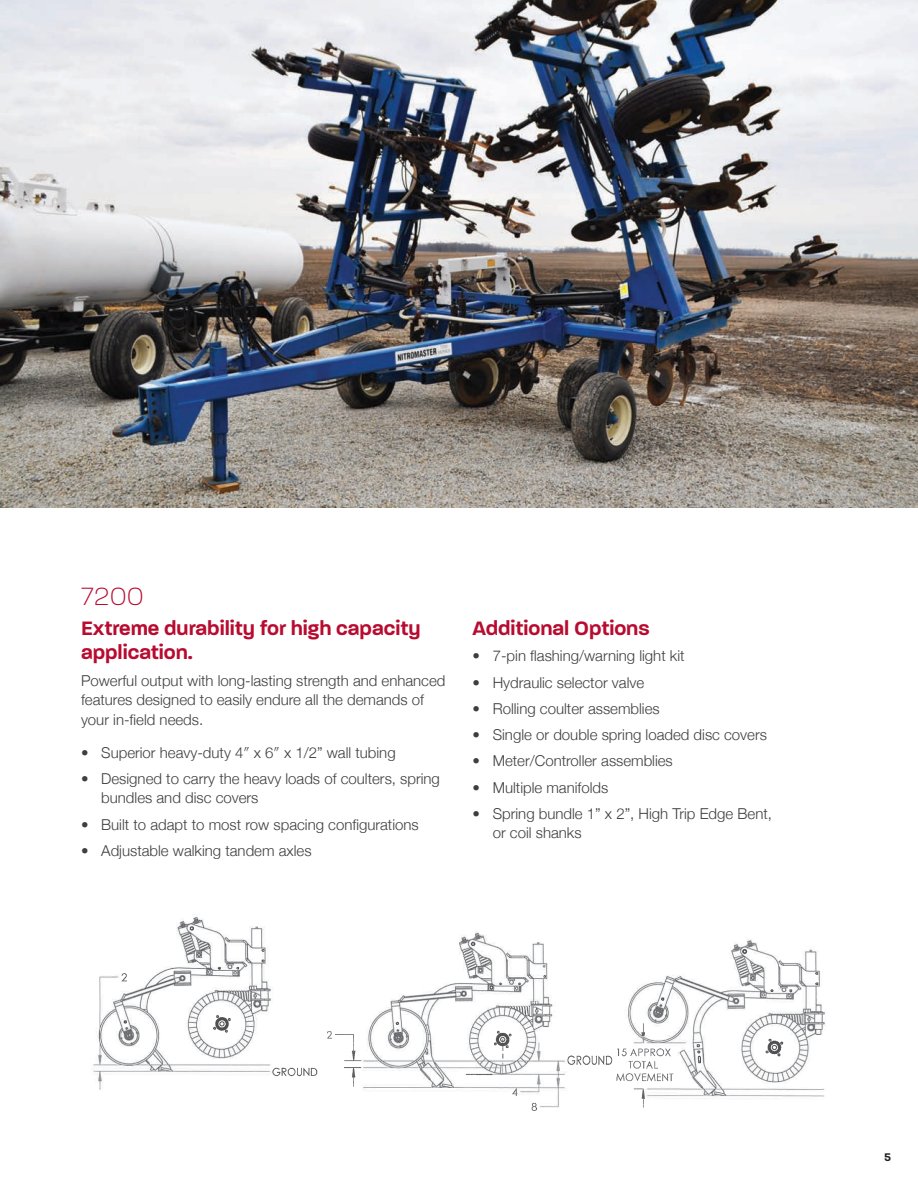
<style>
.page{position:relative;width:918px;height:1188px;background:#fff}
.page>*{position:absolute;margin:0;border:0;box-sizing:border-box;transform-origin:0 0}
.t1{font:200 27px "Paralucent";color:#b80b30}
.t2{font:600 21px/24px "Paralucent";color:#b80b30}
.t3{font:300 15px/19.5px "Helvetica Neue";color:#3e3e3f}
.t4{font:600 12px "Paralucent";color:#231f20}
</style>
<div class="page">
<img style="left:0;top:0;width:918px;height:507px">
<img style="left:93px;top:992px;width:732px;height:116px">
<img style="left:765px;top:1037px;width:20px;height:22px">
<svg style="left:770px;top:992px;width:5px;height:6px"></svg>
<img style="left:615px;top:1023px;width:60px;height:85px">
<svg style="left:531px;top:1101px;width:8px;height:10px"></svg>
<svg style="left:512px;top:1087px;width:7px;height:10px"></svg>
<img style="left:494px;top:1029px;width:19px;height:32px">
<img style="left:325px;top:1031px;width:37px;height:56px">
<img style="left:234px;top:1063px;width:84px;height:14px">
<img style="left:99px;top:917px;width:722px;height:75px">
<img style="left:261px;top:946px;width:5px;height:18px">
<img style="left:120px;top:1025px;width:18px;height:22px">
<svg style="left:123px;top:1019px;width:6px;height:6px"></svg>
<svg style="left:121px;top:972px;width:8px;height:10px"></svg>
<svg style="left:216px;top:964px;width:5px;height:6px"></svg>
<img style="left:212px;top:1015px;width:19px;height:20px">
<img style="left:389px;top:1027px;width:19px;height:22px">
<img style="left:509px;top:1001px;width:36px;height:34px">
<svg style="left:395px;top:1021px;width:6px;height:6px"></svg>
<img style="left:464px;top:1071px;width:30px;height:6px">
<svg style="left:488px;top:984px;width:7px;height:6px"></svg>
<svg style="left:502px;top:1053px;width:3px;height:8px"></svg>
<img style="left:695px;top:1043px;width:7px;height:22px">
<img style="left:648px;top:1003px;width:18px;height:20px">
<img style="left:536px;top:1041px;width:6px;height:14px">
<img style="left:566px;top:1055px;width:47px;height:10px">
<svg style="left:660px;top:996px;width:6px;height:7px"></svg>
<svg style="left:741px;top:946px;width:8px;height:10px"></svg>
<img style="left:814px;top:970px;width:5px;height:16px">
<h1 class="t1" style="left:81px;top:580px;width:64px">7200</h1>
<h2 class="t2" style="left:81px;top:616px;width:341px">Extreme durability for high capacity application.</h2>
<p class="t3" style="left:81px;top:669px;width:366px">Powerful output with long-lasting strength and enhanced features designed to easily endure all the demands of your in-field needs.</p>
<p class="t3" style="left:81px;top:741px;width:316px">• Superior heavy-duty 4″ x 6″ x 1/2” wall tubing</p>
<p class="t3" style="left:101px;top:768px;width:340px;text-indent:-20px">• Designed to carry the heavy loads of coulters, spring bundles and disc covers</p>
<p class="t3" style="left:81px;top:813px;width:339px">• Built to adapt to most row spacing configurations</p>
<p class="t3" style="left:81px;top:840px;width:232px">• Adjustable walking tandem axles</p>
<h2 class="t2" style="left:472px;top:616px;width:179px">Additional Options</h2>
<p class="t3" style="left:472px;top:645px;width:214px">• 7-pin flashing/warning light kit</p>
<p class="t3" style="left:472px;top:672px;width:173px">• Hydraulic selector valve</p>
<p class="t3" style="left:472px;top:698px;width:189px">• Rolling coulter assemblies</p>
<p class="t3" style="left:472px;top:724px;width:296px">• Single or double spring loaded disc covers</p>
<p class="t3" style="left:472px;top:750px;width:202px">• Meter/Controller assemblies</p>
<p class="t3" style="left:472px;top:777px;width:137px">• Multiple manifolds</p>
<p class="t3" style="left:493px;top:803px;width:281px;text-indent:-20px">• Spring bundle 1” x 2”, High Trip Edge Bent, or coil shanks</p>
<p class="t4" style="left:884px;top:1150px;width:8px">5</p>
</div>
